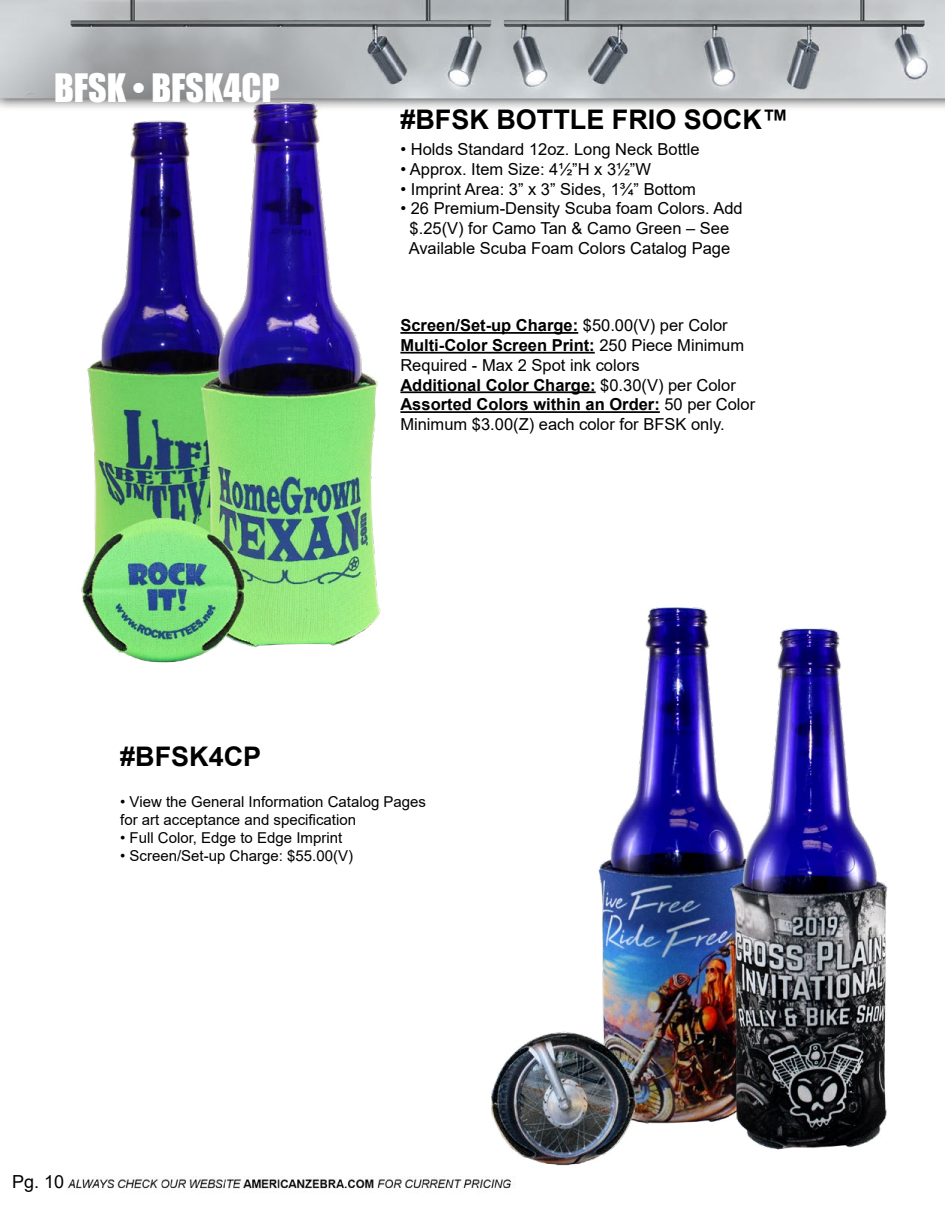
<style>
.page{position:relative;width:945px;height:1215px;background:#fff}
.page>*{position:absolute;margin:0;border:0;box-sizing:border-box;transform-origin:0 0}
.t1{font:36px "Impact";color:#fff}
.t2{font:700 27px "Arial";color:#000}
.t3{font:18px "Arial";color:#000}
.t4{font:16.5px/19.8px "Arial";color:#000;text-align:center}
.t5{font:15px/18px "Arial";color:#000}
.s1{font-weight:700}
</style>
<div class="page">
<img style="left:0;top:0;width:945px;height:1189px">
<img style="left:59px;top:86px;width:373px;height:586px">
<img style="left:457px;top:599px;width:444px;height:572px">
<hr style="left:400px;top:332px;width:178px;height:2px;background:#000">
<hr style="left:400px;top:352px;width:195px;height:2px;background:#000">
<hr style="left:400px;top:391px;width:196px;height:2px;background:#000">
<hr style="left:400px;top:411px;width:260px;height:2px;background:#000">
<h1 class="t1" style="left:54px;top:59px;width:227px">BFSK • BFSK4CP</h1>
<h2 class="t2" style="left:400px;top:101px;width:390px">#BFSK BOTTLE FRIO SOCK™</h2>
<p class="t4" style="left:400px;top:139px;width:301px">• Holds Standard 12oz. Long Neck Bottle</p>
<p class="t4" style="left:400px;top:159px;width:252px">• Approx. Item Size: 4½”H x 3½”W</p>
<p class="t4" style="left:400px;top:179px;width:297px">• Imprint Area: 3” x 3” Sides, 1¾” Bottom</p>
<p class="t4" style="left:400px;top:199px;width:344px">• 26 Premium-Density Scuba foam Colors. Add $.25(V) for Camo Tan &amp; Camo Green – See<br>Available Scuba Foam Colors Catalog Page</p>
<p class="t4" style="left:400px;top:315px;width:356px;text-align:left"><span class="s1">Screen/Set-up Charge:</span> $50.00(V) per Color <span class="s1">Multi-Color Screen Print:</span> 250 Piece Minimum Required - Max 2 Spot ink colors<br><span class="s1">Additional Color Charge:</span> $0.30(V) per Color <span class="s1">Assorted Colors within an Order:</span> 50 per Color Minimum $3.00(Z) each color for BFSK only.</p>
<h2 class="t2" style="left:120px;top:738px;width:143px">#BFSK4CP</h2>
<p class="t5" style="left:120px;top:792px;width:307px">• View the General Information Catalog Pages for art acceptance and specification</p>
<p class="t5" style="left:120px;top:828px;width:224px">• Full Color, Edge to Edge Imprint</p>
<p class="t5" style="left:120px;top:846px;width:234px">• Screen/Set-up Charge: $55.00(V)</p>
<p class="t3" style="left:12px;top:1169px;width:54px">Pg. 10</p>
</div>
